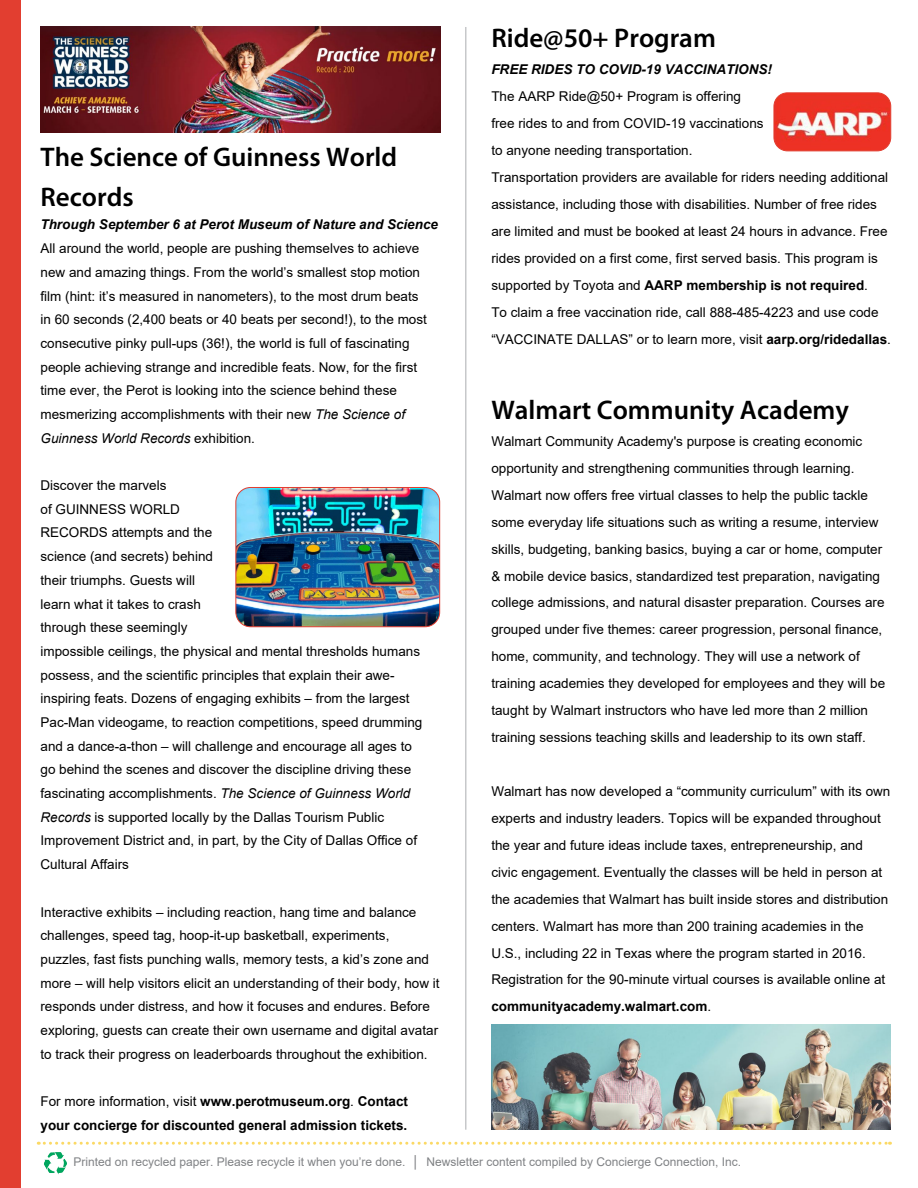
<style>
.page{position:relative;width:918px;height:1188px;background:#fff}
.page>*{position:absolute;margin:0;border:0;box-sizing:border-box;transform-origin:0 0}
.t1{font:600 27px/39.9px "Myriad Pro";color:#000}
.t2{font:13.5px/23.7px "Arial";color:#000}
.t3{font:700 13.5px/23.7px "Arial";color:#000}
.t4{font:italic 700 13.5px "Arial";color:#000}
.t5{font:12px "Arial";color:#808285}
.s1{font-style:italic}
.s2{font-weight:400}
.s3{font-weight:700}
</style>
<div class="page">
<svg style="left:38px;top:1142px;width:853px;height:3px"></svg>
<img style="left:44px;top:1152px;width:23px;height:22px">
<div style="left:0;top:0;width:20px;height:1188px;background:#e23e30"></div>
<hr style="left:465px;top:27px;width:1px;height:1103px;background:#c7c8ca">
<img style="left:774px;top:94px;width:117px;height:57px">
<div style="left:774px;top:92px;width:117px;height:59px;border:1px solid #e23e30;border-radius:13px"></div>
<img style="left:40px;top:27px;width:400px;height:105px">
<img style="left:491px;top:1025px;width:400px;height:105px">
<img style="left:237px;top:487px;width:203px;height:140px">
<div style="left:235px;top:487px;width:205px;height:140px;border:1px solid #e23e30;border-radius:15px"></div>
<h1 class="t1" style="left:40px;top:136px;width:358px">The Science of Guinness World<br>Records</h1>
<p class="t4" style="left:40px;top:216px;width:399px">Through September 6 at Perot Museum of Nature and Science</p>
<p class="t2" style="left:40px;top:236px;width:388px">All around the world, people are pushing themselves to achieve new and amazing things. From the world’s smallest stop motion film (hint: it’s measured in nanometers), to the most drum beats in 60 seconds (2,400 beats or 40 beats per second!), to the most consecutive pinky pull-ups (36!), the world is full of fascinating people achieving strange and incredible feats. Now, for the first time ever, the Perot is looking into the science behind these mesmerizing accomplishments with their new <span class="s1">The Science of Guinness World Records</span> exhibition.</p>
<p class="t2" style="left:40px;top:473px;width:383px">Discover the marvels<br>of GUINNESS WORLD<br>RECORDS attempts and the<br>science (and secrets) behind<br>their triumphs. Guests will<br>learn what it takes to crash<br>through these seemingly<br>impossible ceilings, the physical and mental thresholds humans possess, and the scientific principles that explain their awe&shy;inspiring feats. Dozens of engaging exhibits – from the largest Pac-Man videogame, to reaction competitions, speed drumming and a dance-a-thon – will challenge and encourage all ages to go behind the scenes and discover the discipline driving these fascinating accomplishments. <span class="s1">The Science of Guinness World Records</span> is supported locally by the Dallas Tourism Public Improvement District and, in part, by the City of Dallas Office of Cultural Affairs</p>
<p class="t2" style="left:40px;top:900px;width:401px">Interactive exhibits – including reaction, hang time and balance challenges, speed tag, hoop-it-up basketball, experiments, puzzles, fast fists punching walls, memory tests, a kid’s zone and more – will help visitors elicit an understanding of their body, how it responds under distress, and how it focuses and endures. Before exploring, guests can create their own username and digital avatar to track their progress on leaderboards throughout the exhibition.</p>
<p class="t3" style="left:40px;top:1090px;width:369px"><span class="s2">For more information, visit</span> www.perotmuseum.org<span class="s2">.</span> Contact your concierge for discounted general admission tickets.</p>
<h1 class="t1" style="left:491px;top:18px;width:226px">Ride@50+ Program</h1>
<p class="t4" style="left:491px;top:60px;width:282px">FREE RIDES TO COVID-19 VACCINATIONS!</p>
<p class="t2" style="left:491px;top:83px;width:401px;line-height:27px">The AARP Ride@50+ Program is offering<br>free rides to and from COVID-19 vaccinations<br>to anyone needing transportation.<br>Transportation providers are available for riders needing additional assistance, including those with disabilities. Number of free rides are limited and must be booked at least 24 hours in advance. Free rides provided on a first come, first served basis. This program is supported by Toyota and <span class="s3">AARP membership is not required</span>.<br>To claim a free vaccination ride, call 888-485-4223 and use code “VACCINATE DALLAS” or to learn more, visit <span class="s3">aarp.org/ridedallas</span>.</p>
<h1 class="t1" style="left:491px;top:389px;width:359px">Walmart Community Academy</h1>
<p class="t2" style="left:491px;top:428px;width:395px;line-height:27px">Walmart Community Academy's purpose is creating economic opportunity and strengthening communities through learning.<br>Walmart now offers free virtual classes to help the public tackle some everyday life situations such as writing a resume, interview skills, budgeting, banking basics, buying a car or home, computer &amp; mobile device basics, standardized test preparation, navigating college admissions, and natural disaster preparation. Courses are grouped under five themes: career progression, personal finance, home, community, and technology. They will use a network of training academies they developed for employees and they will be taught by Walmart instructors who have led more than 2 million training sessions teaching skills and leadership to its own staff.</p>
<p class="t2" style="left:491px;top:778px;width:401px;line-height:27px">Walmart has now developed a “community curriculum” with its own experts and industry leaders. Topics will be expanded throughout the year and future ideas include taxes, entrepreneurship, and civic engagement. Eventually the classes will be held in person at the academies that Walmart has built inside stores and distribution centers. Walmart has more than 200 training academies in the U.S., including 22 in Texas where the program started in 2016.<br>Registration for the 90-minute virtual courses is available online at <span class="s3">communityacademy.walmart.com</span>.</p>
<p class="t5" style="left:73px;top:1154px;width:669px">Printed on recycled paper. Please recycle it when you’re done. │ Newsletter content compiled by Concierge Connection, Inc.</p>
</div>
